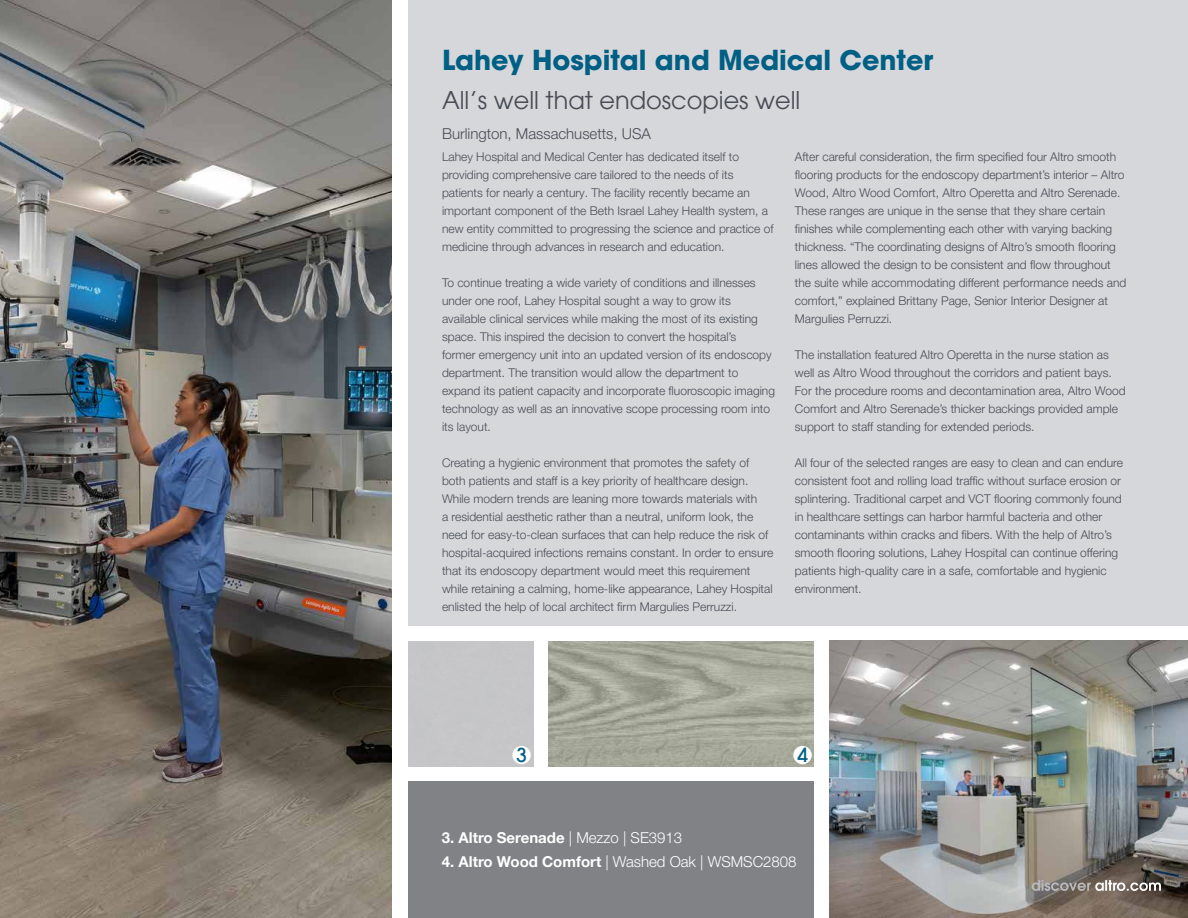
<style>
.page{position:relative;width:1188px;height:918px;background:#fff}
.page>*{position:absolute;margin:0;border:0;box-sizing:border-box;transform-origin:0 0}
.t1{font:700 27px "Avant Garde";color:#005f84}
.t2{font:24px "Avant Garde";color:#474c55}
.t3{font:500 19.2px "Avant Garde";color:#005f84}
.t4{font:300 15px "Helvetica Neue LT Pro";color:#fff}
.t5{font:300 15px "Helvetica Neue LT Pro";color:#474c55}
.t6{font:700 15px "Helvetica Neue LT Pro";color:#fff}
.t7{font:300 12px/18px "Helvetica Neue LT Pro";color:#474c55}
.s1{font-weight:300}
.s2{font-weight:700}
</style>
<div class="page">
<img style="left:0;top:0;width:392px;height:918px">
<div style="left:408px;top:0;width:780px;height:625px;background:#d6d7db"></div>
<img style="left:830px;top:641px;width:358px;height:277px">
<div style="left:408px;top:782px;width:406px;height:136px;background:#818286"></div>
<img style="left:549px;top:641px;width:265px;height:125px">
<div style="left:793px;top:746px;width:19px;height:18px;background:#fff;border-radius:50%"></div>
<svg style="left:1032px;top:880px;width:129px;height:11px"></svg>
<h1 class="t1" style="left:442px;top:43px;width:493px">Lahey Hospital and Medical Center</h1>
<h2 class="t2" style="left:442px;top:86px;width:360px">All’s well that endoscopies well</h2>
<p class="t5" style="left:442px;top:125px;width:210px">Burlington, Massachusetts, USA</p>
<p class="t7" style="left:442px;top:147px;width:333px">Lahey Hospital and Medical Center has dedicated itself to providing comprehensive care tailored to the needs of its patients for nearly a century. The facility recently became an important component of the Beth Israel Lahey Health system, a new entity committed to progressing the science and practice of medicine through advances in research and education.</p>
<p class="t7" style="left:442px;top:273px;width:334px">To continue treating a wide variety of conditions and illnesses under one roof, Lahey Hospital sought a way to grow its available clinical services while making the most of its existing space. This inspired the decision to convert the hospital’s<br>former emergency unit into an updated version of its endoscopy department. The transition would allow the department to expand its patient capacity and incorporate fluoroscopic imaging technology as well as an innovative scope processing room into its layout.</p>
<p class="t7" style="left:442px;top:453px;width:333px">Creating a hygienic environment that promotes the safety of both patients and staff is a key priority of healthcare design.<br>While modern trends are leaning more towards materials with<br>a residential aesthetic rather than a neutral, uniform look, the need for easy-to-clean surfaces that can help reduce the risk of hospital-acquired infections remains constant. In order to ensure that its endoscopy department would meet this requirement while retaining a calming, home-like appearance, Lahey Hospital enlisted the help of local architect firm Margulies Perruzzi.</p>
<p class="t7" style="left:795px;top:147px;width:333px">After careful consideration, the firm specified four Altro smooth flooring products for the endoscopy department’s interior – Altro Wood, Altro Wood Comfort, Altro Operetta and Altro Serenade.<br>These ranges are unique in the sense that they share certain finishes while complementing each other with varying backing thickness. “The coordinating designs of Altro’s smooth flooring lines allowed the design to be consistent and flow throughout the suite while accommodating different performance needs and comfort,” explained Brittany Page, Senior Interior Designer at Margulies Perruzzi.</p>
<p class="t7" style="left:795px;top:345px;width:332px">The installation featured Altro Operetta in the nurse station as well as Altro Wood throughout the corridors and patient bays.<br>For the procedure rooms and decontamination area, Altro Wood Comfort and Altro Serenade’s thicker backings provided ample support to staff standing for extended periods.</p>
<p class="t7" style="left:795px;top:453px;width:330px">All four of the selected ranges are easy to clean and can endure consistent foot and rolling load traffic without surface erosion or splintering. Traditional carpet and VCT flooring commonly found in healthcare settings can harbor harmful bacteria and other contaminants within cracks and fibers. With the help of Altro’s smooth flooring solutions, Lahey Hospital can continue offering patients high-quality care in a safe, comfortable and hygienic environment.</p>
<h3 class="t3" style="left:516px;top:743px;width:12px">3</h3>
<h3 class="t3" style="left:797px;top:743px;width:12px">4</h3>
<p class="t6" style="left:442px;top:829px;width:242px">3. Altro Serenade <span class="s1">| Mezzo | SE3913</span></p>
<p class="t4" style="left:442px;top:853px;width:356px"><span class="s2">4. Altro Wood Comfort</span> | Washed Oak | WSMSC2808</p>
</div>
